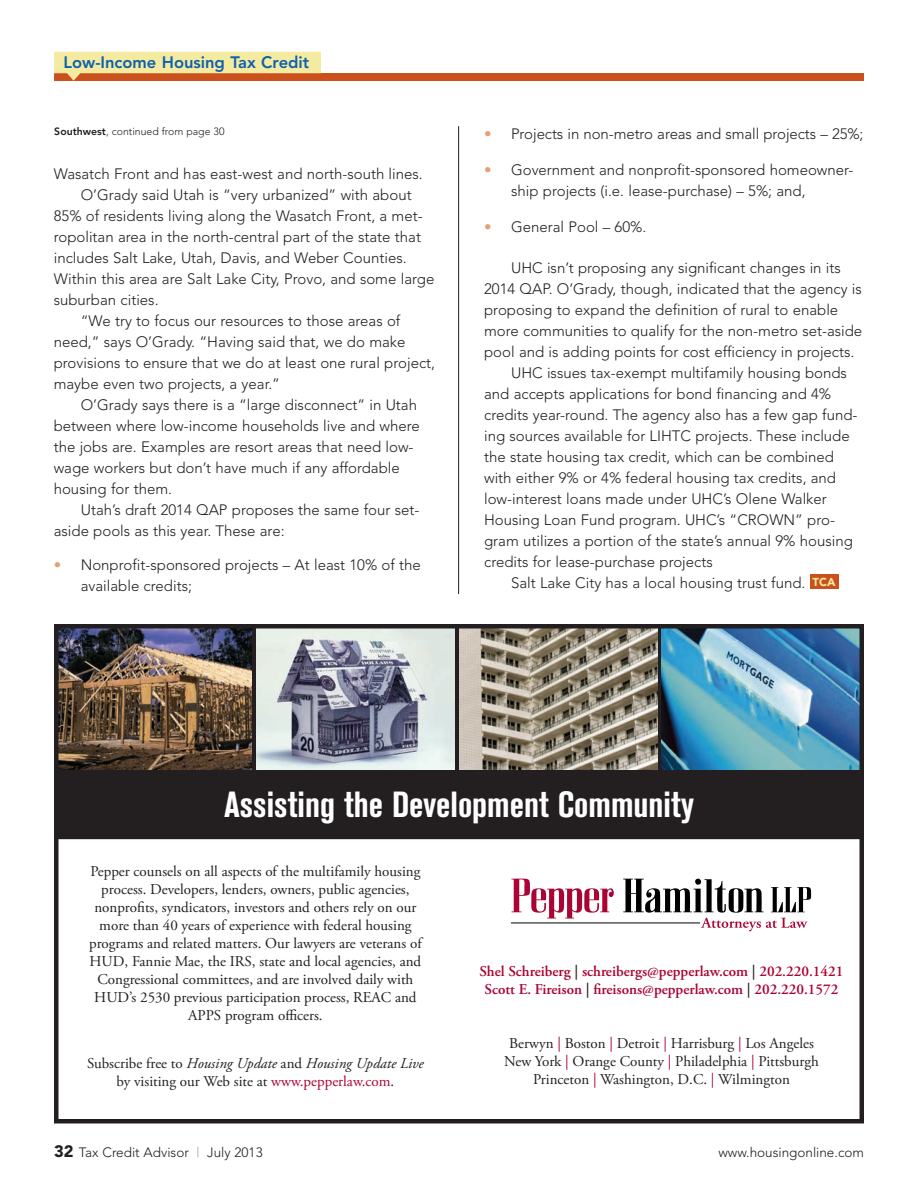
<style>
.page{position:relative;width:918px;height:1188px;background:#fff}
.page>*{position:absolute;margin:0;border:0;box-sizing:border-box;transform-origin:0 0}
.t1{font:700 condensed 36px "Akzidenz Grotesk BE";color:#fff}
.t2{font:800 16.5px "Avenir";color:#0d60ae}
.t3{font:300 15px/21px "Avenir";color:#231f20}
.t4{font:15px/18px "Adobe Garamond Pro";color:#231f20;text-align:center}
.t5{font:600 15px/18px "Adobe Garamond Pro";color:#ab0333;text-align:center}
.t6{font:300 13.5px "Avenir";color:#231f20}
.t7{font:300 10.5px "Avenir";color:#231f20}
.s1{font-weight:800}
.s2{color:#e59f77}
.s3{font-weight:900;font-size:11.55px;color:#f4eba1}
.s4{font-style:italic}
.s5{color:#ab0333}
.s6{color:#231f20}
.s7{font-weight:900;font-size:16.5px}
.s8{color:#939598}
</style>
<div class="page">
<div style="left:54px;top:73px;width:810px;height:8px;background:#cb511c"></div>
<svg style="left:54px;top:52px;width:267px;height:29px"></svg>
<hr style="left:458px;top:126px;width:1px;height:468px;background:#231f20">
<div style="left:54px;top:625px;width:810px;height:213px;background:#231f20"></div>
<img style="left:59px;top:629px;width:193px;height:140px">
<img style="left:256px;top:629px;width:198px;height:140px">
<img style="left:459px;top:629px;width:199px;height:140px">
<img style="left:662px;top:629px;width:197px;height:140px">
<svg style="left:511px;top:878px;width:103px;height:40px"></svg>
<svg style="left:623px;top:879px;width:188px;height:52px"></svg>
<hr style="left:511px;top:922px;width:189px;height:1px;background:#000">
<div style="left:54px;top:624px;width:810px;height:500px;border:4px solid #231f20"></div>
<div style="left:810px;top:575px;width:28px;height:14px;background:#cb511c"></div>
<p class="t2" style="left:64px;top:56px;width:247px">Low-Income Housing Tax Credit</p>
<p class="t7" style="left:54px;top:127px;width:172px"><span class="s1">Southwest</span>, continued from page 30</p>
<p class="t3" style="left:54px;top:164px;width:371px">Wasatch Front and has east-west and north-south lines.</p>
<p class="t3" style="left:81px;top:185px;width:332px">O’Grady said Utah is “very urbanized” with about</p>
<p class="t3" style="left:54px;top:206px;width:371px">85% of residents living along the Wasatch Front, a met-</p>
<p class="t3" style="left:54px;top:227px;width:369px">ropolitan area in the north-central part of the state that</p>
<p class="t3" style="left:54px;top:248px;width:354px">includes Salt Lake, Utah, Davis, and Weber Counties.</p>
<p class="t3" style="left:54px;top:269px;width:382px">Within this area are Salt Lake City, Provo, and some large</p>
<p class="t3" style="left:54px;top:290px;width:106px">suburban cities.</p>
<p class="t3" style="left:81px;top:311px;width:321px">“We try to focus our resources to those areas of</p>
<p class="t3" style="left:54px;top:332px;width:353px">need,” says O’Grady. “Having said that, we do make</p>
<p class="t3" style="left:54px;top:353px;width:383px">provisions to ensure that we do at least one rural project,</p>
<p class="t3" style="left:54px;top:374px;width:228px">maybe even two projects, a year.”</p>
<p class="t3" style="left:81px;top:395px;width:338px">O’Grady says there is a “large disconnect” in Utah</p>
<p class="t3" style="left:54px;top:416px;width:368px">between where low-income households live and where</p>
<p class="t3" style="left:54px;top:437px;width:361px">the jobs are. Examples are resort areas that need low-</p>
<p class="t3" style="left:54px;top:458px;width:348px">wage workers but don’t have much if any affordable</p>
<p class="t3" style="left:54px;top:479px;width:120px">housing for them.</p>
<p class="t3" style="left:81px;top:500px;width:340px">Utah’s draft 2014 QAP proposes the same four set-</p>
<p class="t3" style="left:54px;top:521px;width:232px">aside pools as this year. These are:</p>
<p class="t3" style="left:81px;top:556px;width:342px;text-indent:-27px"><span class="s2">•</span> Nonprofit-sponsored projects – At least 10% of the available credits;</p>
<p class="t3" style="left:484px;top:125px;width:381px"><span class="s2">•</span> Projects in non-metro areas and small projects – 25%;</p>
<p class="t3" style="left:511px;top:161px;width:344px;text-indent:-27px"><span class="s2">•</span> Government and nonprofit-sponsored homeowner&shy;ship projects (i.e. lease-purchase) – 5%; and,</p>
<p class="t3" style="left:484px;top:218px;width:164px"><span class="s2">•</span> General Pool – 60%.</p>
<p class="t3" style="left:511px;top:258px;width:331px">UHC isn’t proposing any significant changes in its</p>
<p class="t3" style="left:484px;top:279px;width:379px">2014 QAP. O’Grady, though, indicated that the agency is</p>
<p class="t3" style="left:484px;top:300px;width:356px">proposing to expand the definition of rural to enable</p>
<p class="t3" style="left:484px;top:321px;width:380px">more communities to qualify for the non-metro set-aside</p>
<p class="t3" style="left:484px;top:342px;width:372px">pool and is adding points for cost efficiency in projects.</p>
<p class="t3" style="left:511px;top:363px;width:337px">UHC issues tax-exempt multifamily housing bonds</p>
<p class="t3" style="left:484px;top:384px;width:349px">and accepts applications for bond financing and 4%</p>
<p class="t3" style="left:484px;top:405px;width:375px">credits year-round. The agency also has a few gap fund-</p>
<p class="t3" style="left:484px;top:426px;width:367px">ing sources available for LIHTC projects. These include</p>
<p class="t3" style="left:484px;top:447px;width:351px">the state housing tax credit, which can be combined</p>
<p class="t3" style="left:484px;top:468px;width:354px">with either 9% or 4% federal housing tax credits, and</p>
<p class="t3" style="left:484px;top:489px;width:344px">low-interest loans made under UHC’s Olene Walker</p>
<p class="t3" style="left:484px;top:510px;width:352px">Housing Loan Fund program. UHC’s “CROWN” pro-</p>
<p class="t3" style="left:484px;top:531px;width:370px">gram utilizes a portion of the state’s annual 9% housing</p>
<p class="t3" style="left:484px;top:552px;width:230px">credits for lease-purchase projects</p>
<p class="t3" style="left:511px;top:573px;width:326px">Salt Lake City has a local housing trust fund. <span class="s3">TCA</span></p>
<h1 class="t1" style="left:224px;top:792px;width:471px">Assisting the Development Community</h1>
<p class="t4" style="left:89px;top:863px;width:334px">Pepper counsels on all aspects of the multifamily housing process. Developers, lenders, owners, public agencies, nonprofits, syndicators, investors and others rely on our more than 40 years of experience with federal housing programs and related matters. Our lawyers are veterans of HUD, Fannie Mae, the IRS, state and local agencies, and Congressional committees, and are involved daily with HUD’s 2530 previous participation process, REAC and APPS program officers.</p>
<p class="t4" style="left:87px;top:1055px;width:338px">Subscribe free to <span class="s4">Housing Update</span> and <span class="s4">Housing Update Live </span>by visiting our Web site at <span class="s5">www.pepperlaw.com</span>.</p>
<p class="t5" style="left:479px;top:963px;width:366px">Shel Schreiberg <span class="s6">|</span> schreibergs@pepperlaw.com <span class="s6">|</span> 202.220.1421<br>Scott E. Fireison <span class="s6">|</span> fireisons@pepperlaw.com <span class="s6">|</span> 202.220.1572</p>
<p class="t4" style="left:504px;top:1035px;width:316px">Berwyn <span class="s5">|</span> Boston <span class="s5">|</span> Detroit <span class="s5">|</span> Harrisburg <span class="s5">|</span> Los Angeles<br>New York <span class="s5">|</span> Orange County <span class="s5">|</span> Philadelphia <span class="s5">|</span> Pittsburgh<br>Princeton <span class="s5">|</span> Washington, D.C. <span class="s5">|</span> Wilmington</p>
<p class="t6" style="left:54px;top:1147px;width:210px"><span class="s7">32</span> Tax Credit Advisor <span class="s8">|</span> July 2013</p>
<p class="t6" style="left:718px;top:1147px;width:147px">www.housingonline.com</p>
</div>
